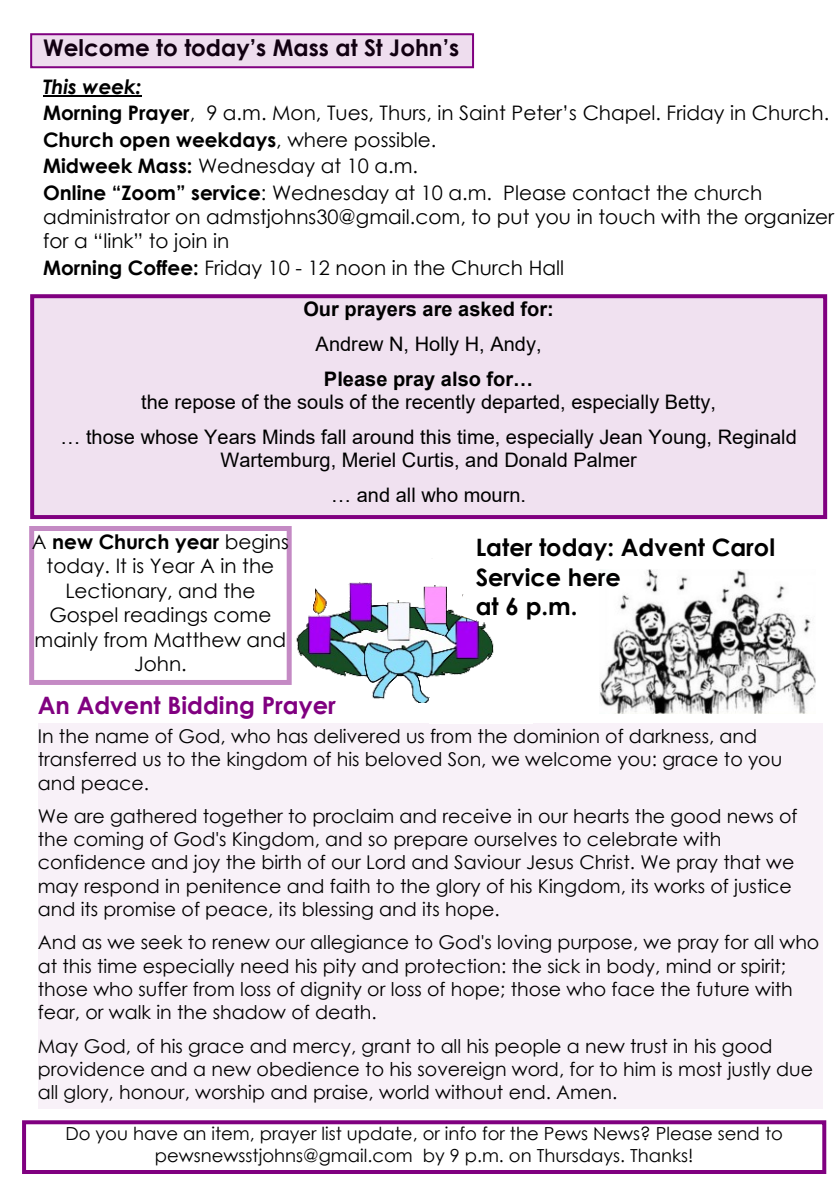
<style>
.page{position:relative;width:840px;height:1191px;background:#fff}
.page>*{position:absolute;margin:0;border:0;box-sizing:border-box;transform-origin:0 0}
.t1{font:700 24px/29.4px "Century Gothic";color:#000}
.t2{font:700 24px "Century Gothic";color:#800080}
.t3{font:700 23px "Century Gothic";color:#000}
.t4{font:20px/24.4px "Century Gothic";color:#000}
.t5{font:20px/35px "Arial";color:#000;text-align:center}
.t6{font:700 20px "Arial";color:#000}
.t7{font:19px/23.4px "Century Gothic";color:#000}
.t8{font:18px/22px "Century Gothic";color:#000;text-align:center}
.s1{font-weight:700;font-style:italic}
.s2{font-weight:700}
</style>
<div class="page">
<div style="left:38px;top:724px;width:784px;height:385px;background:#f8f1f8"></div>
<div style="left:32px;top:296px;width:792px;height:221px;background:#f0e1f0"></div>
<div style="left:30px;top:294px;width:796px;height:225px;border:4px solid #800080"></div>
<div style="left:22px;top:1120px;width:803px;height:54px;border:4px solid #800080"></div>
<img style="left:290px;top:556px;width:204px;height:147px">
<div style="left:429px;top:698px;width:103px;height:26px;background:#fff"></div>
<div style="left:421px;top:559px;width:31px;height:25px;background:#fff"></div>
<svg style="left:456px;top:590px;width:28px;height:31px"></svg>
<div style="left:344px;top:556px;width:31px;height:26px;background:#fff"></div>
<div style="left:384px;top:574px;width:31px;height:26px;background:#fff"></div>
<hr style="left:43px;top:95px;width:98px;height:1px;background:#000">
<div style="left:30px;top:33px;width:444px;height:35px;background:#ede;border:2px solid #800080"></div>
<img style="left:599px;top:570px;width:215px;height:144px">
<p class="t3" style="left:43px;top:39px;width:417px">Welcome to today’s Mass at St John’s</p>
<p class="t4" style="left:43px;top:75px;width:787px;line-height:26.4px"><span class="s1">This week:<br></span><span class="s2">Morning Prayer</span>, 9 a.m. Mon, Tues, Thurs, in Saint Peter’s Chapel. Friday in Church.<br><span class="s2">Church open weekdays</span>, where possible.<br><span class="s2">Midweek Mass:</span> Wednesday at 10 a.m.<br><span class="s2">Online “Zoom” service</span>: Wednesday at 10 a.m. Please contact the church</p>
<p class="t4" style="left:43px;top:206px;width:792px">administrator on admstjohns30@gmail.com, to put you in touch with the organizer for a “link” to join in</p>
<p class="t4" style="left:43px;top:258px;width:522px"><span class="s2">Morning Coffee:</span> Friday 10 - 12 noon in the Church Hall</p>
<p class="t6" style="left:303px;top:302px;width:252px">Our prayers are asked for:</p>
<p class="t5" style="left:315px;top:328px;width:227px">Andrew N, Holly H, Andy,</p>
<p class="t6" style="left:324px;top:371px;width:211px">Please pray also for…</p>
<p class="t5" style="left:60px;top:386px;width:737px">the repose of the souls of the recently departed, especially Betty,<br>… those whose Years Minds fall around this time, especially Jean Young, Reginald</p>
<p class="t5" style="left:220px;top:444px;width:417px">Wartemburg, Meriel Curtis, and Donald Palmer … and all who mourn.</p>
<p class="t4" style="left:32px;top:531px;width:258px;text-align:center">A <span class="s2">new Church year</span> begins today. It is Year A in the<br>Lectionary, and the<br>Gospel readings come mainly from Matthew and<br>John.</p>
<p class="t2" style="left:38px;top:695px;width:299px">An Advent Bidding Prayer</p>
<p class="t1" style="left:475px;top:535px;width:301px">Later today: Advent Carol<br>Service here<br>at 6 p.m.</p>
<p class="t7" style="left:38px;top:726px;width:745px">In the name of God, who has delivered us from the dominion of darkness, and transferred us to the kingdom of his beloved Son, we welcome you: grace to you and peace.</p>
<p class="t7" style="left:38px;top:806px;width:760px">We are gathered together to proclaim and receive in our hearts the good news of the coming of God's Kingdom, and so prepare ourselves to celebrate with confidence and joy the birth of our Lord and Saviour Jesus Christ. We pray that we may respond in penitence and faith to the glory of his Kingdom, its works of justice and its promise of peace, its blessing and its hope.</p>
<p class="t7" style="left:38px;top:932px;width:782px">And as we seek to renew our allegiance to God's loving purpose, we pray for all who at this time especially need his pity and protection: the sick in body, mind or spirit; those who suffer from loss of dignity or loss of hope; those who face the future with fear, or walk in the shadow of death.</p>
<p class="t7" style="left:38px;top:1035px;width:776px">May God, of his grace and mercy, grant to all his people a new trust in his good providence and a new obedience to his sovereign word, for to him is most justly due all glory, honour, worship and praise, world without end. Amen.</p>
<p class="t8" style="left:65px;top:1124px;width:718px">Do you have an item, prayer list update, or info for the Pews News? Please send to pewsnewsstjohns@gmail.com by 9 p.m. on Thursdays. Thanks!</p>
</div>
